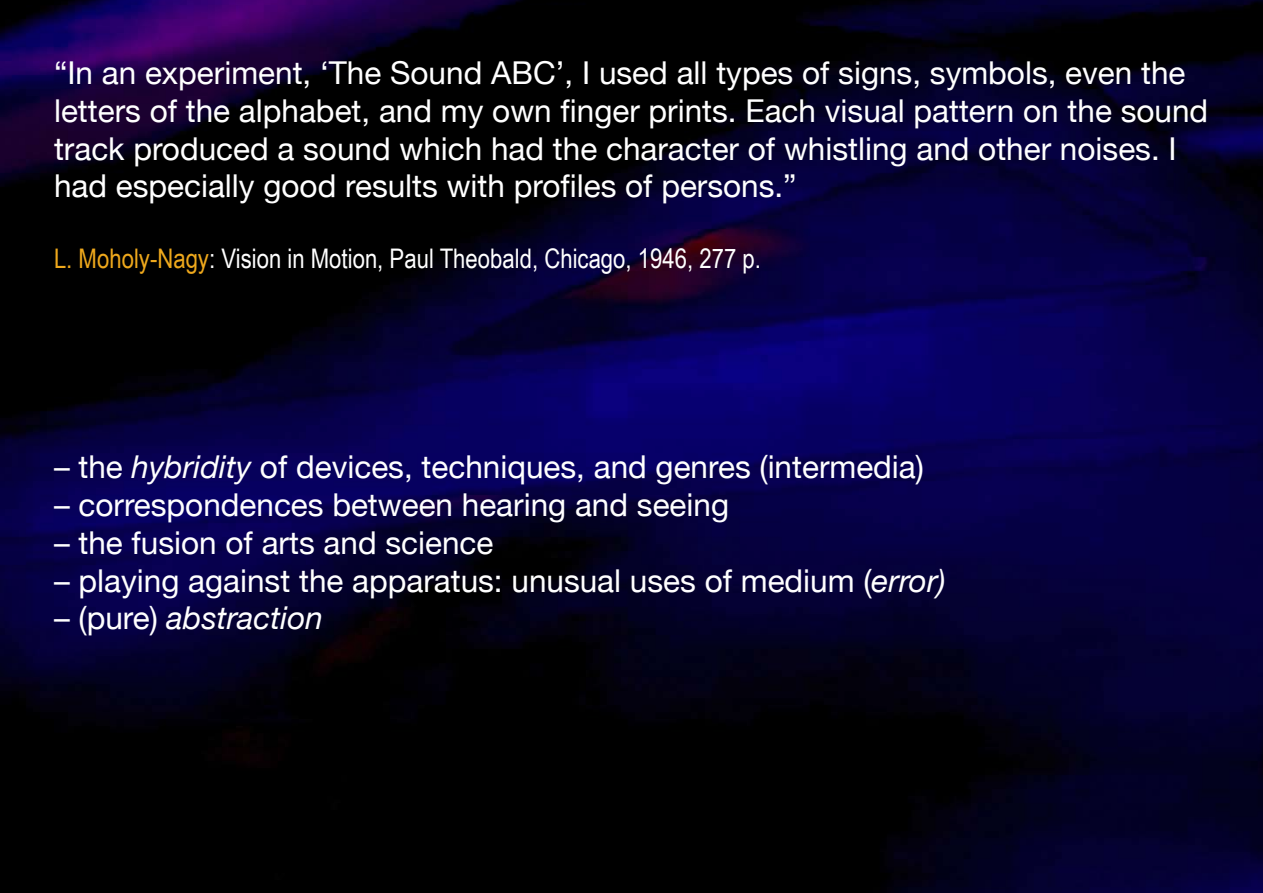
<style>
.page{position:relative;width:1263px;height:893px;background:#fff}
.page>*{position:absolute;margin:0;border:0;box-sizing:border-box;transform-origin:0 0}
.t1{font:31.5px/37.8px "Helvetica Neue";color:#fff}
.t2{font:italic 31.5px "Helvetica Neue";color:#fff}
.t3{font:27px "Arial Narrow";color:#fff}
.s1{color:#eea81c}
.s2{font-style:italic}
.s3{font-style:normal}
</style>
<div class="page">
<img style="left:0;top:0;width:1263px;height:893px">
<p class="t1" style="left:54px;top:56px;width:1156px">“In an experiment, ‘The Sound ABC’, I used all types of signs, symbols, even the letters of the alphabet, and my own finger prints. Each visual pattern on the sound track produced a sound which had the character of whistling and other noises. I had especially good results with profiles of persons.”</p>
<p class="t3" style="left:54px;top:238px;width:708px"><span class="s1">L. Moholy-Nagy</span>: Vision in Motion, Paul Theobald, Chicago, 1946, 277 p.</p>
<p class="t1" style="left:54px;top:450px;width:871px">– the <span class="s2">hybridity</span> of devices, techniques, and genres (intermedia)</p>
<p class="t1" style="left:54px;top:488px;width:677px">– correspondences between hearing and seeing</p>
<p class="t1" style="left:54px;top:526px;width:441px">– the fusion of arts and science</p>
<p class="t1" style="left:54px;top:563px;width:893px">– playing against the apparatus: unusual uses of medium (<span class="s2">error)</span></p>
<p class="t2" style="left:54px;top:595px;width:270px"><span class="s3">– (pure)</span> abstraction</p>
</div>
